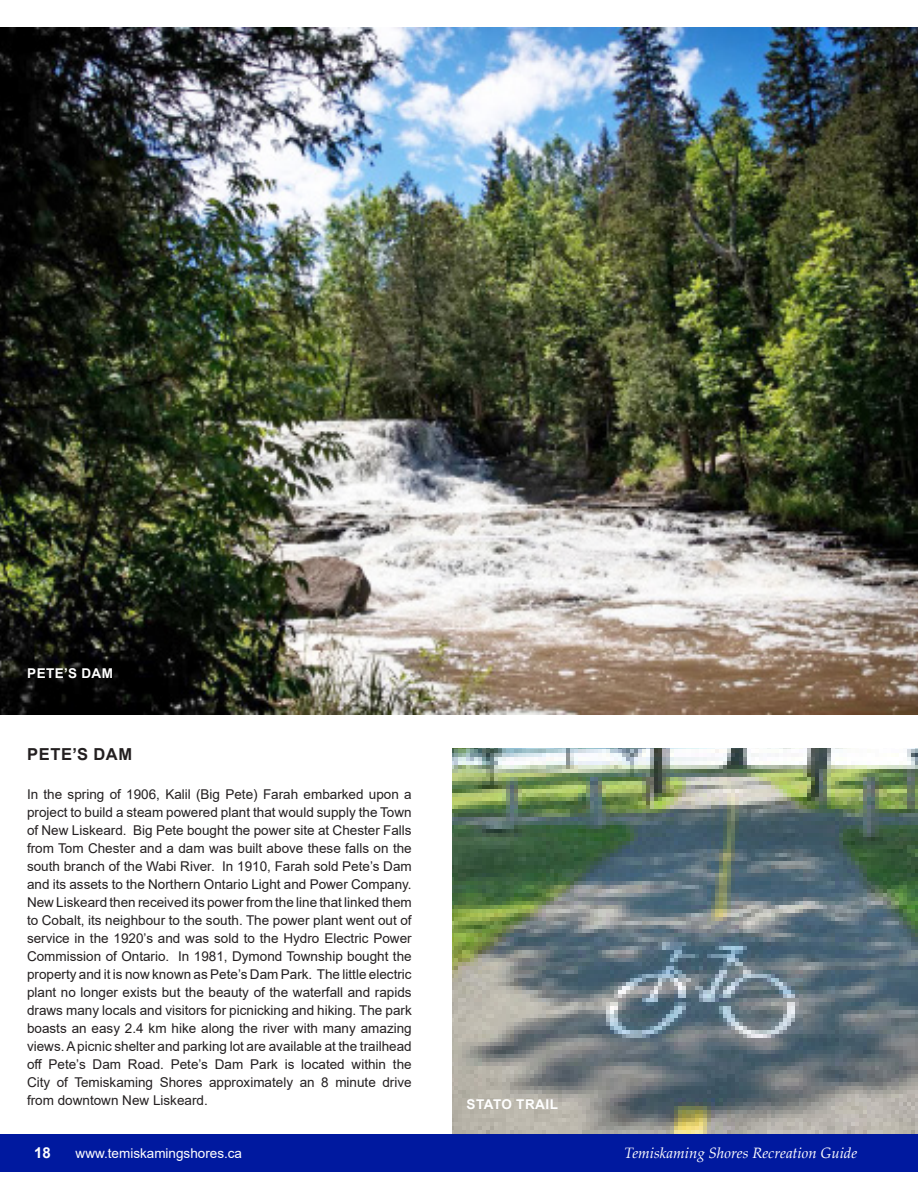
<style>
.page{position:relative;width:918px;height:1188px;background:#fff}
.page>*{position:absolute;margin:0;border:0;box-sizing:border-box;transform-origin:0 0}
.Copy{font:700 16.5px "Arial";letter-spacing:.035em;color:#231f20}
.t1{font:italic 15px "Palatino Linotype";color:#fff}
.t2{font:700 15px "Arial";color:#fff}
.Copy-2{font:13.5px/18px "Arial";color:#231f20;text-align:justify}
.t3{font:13.5px "Arial";color:#fff}
.Section{font:700 13.5px "Arial";letter-spacing:.035em;color:#fff}
</style>
<div class="page">
<div style="left:0;top:1134px;width:918px;height:38px;background:#00199f"></div>
<img style="left:0;top:27px;width:918px;height:688px">
<img style="left:452px;top:748px;width:466px;height:386px">
<p class="Section" style="left:27px;top:664px;width:87px">PETE’S DAM</p>
<p class="Copy" style="left:27px;top:743px;width:106px">PETE’S DAM</p>
<p class="Copy-2" style="left:27px;top:785px;width:386px">In the spring of 1906, Kalil (Big Pete) Farah embarked upon a project to build a steam powered plant that would supply the Town of New Liskeard. Big Pete bought the power site at Chester Falls from Tom Chester and a dam was built above these falls on the south branch of the Wabi River. In 1910, Farah sold Pete’s Dam and its assets to the Northern Ontario Light and Power Company.<br>New Liskeard then received its power from the line that linked them to Cobalt, its neighbour to the south. The power plant went out of service in the 1920’s and was sold to the Hydro Electric Power Commission of Ontario. In 1981, Dymond Township bought the property and it is now known as Pete’s Dam Park. The little electric plant no longer exists but the beauty of the waterfall and rapids draws many locals and visitors for picnicking and hiking. The park boasts an easy 2.4 km hike along the river with many amazing views. A picnic shelter and parking lot are available at the trailhead off Pete’s Dam Road. Pete’s Dam Park is located within the City of Temiskaming Shores approximately an 8 minute drive from downtown New Liskeard.</p>
<p class="Section" style="left:467px;top:1094px;width:93px">STATO TRAIL</p>
<p class="t2" style="left:34px;top:1142px;width:18px">18</p>
<p class="t3" style="left:76px;top:1144px;width:168px">www.temiskamingshores.ca</p>
<p class="t1" style="left:624px;top:1142px;width:234px">Temiskaming Shores Recreation Guide</p>
</div>
